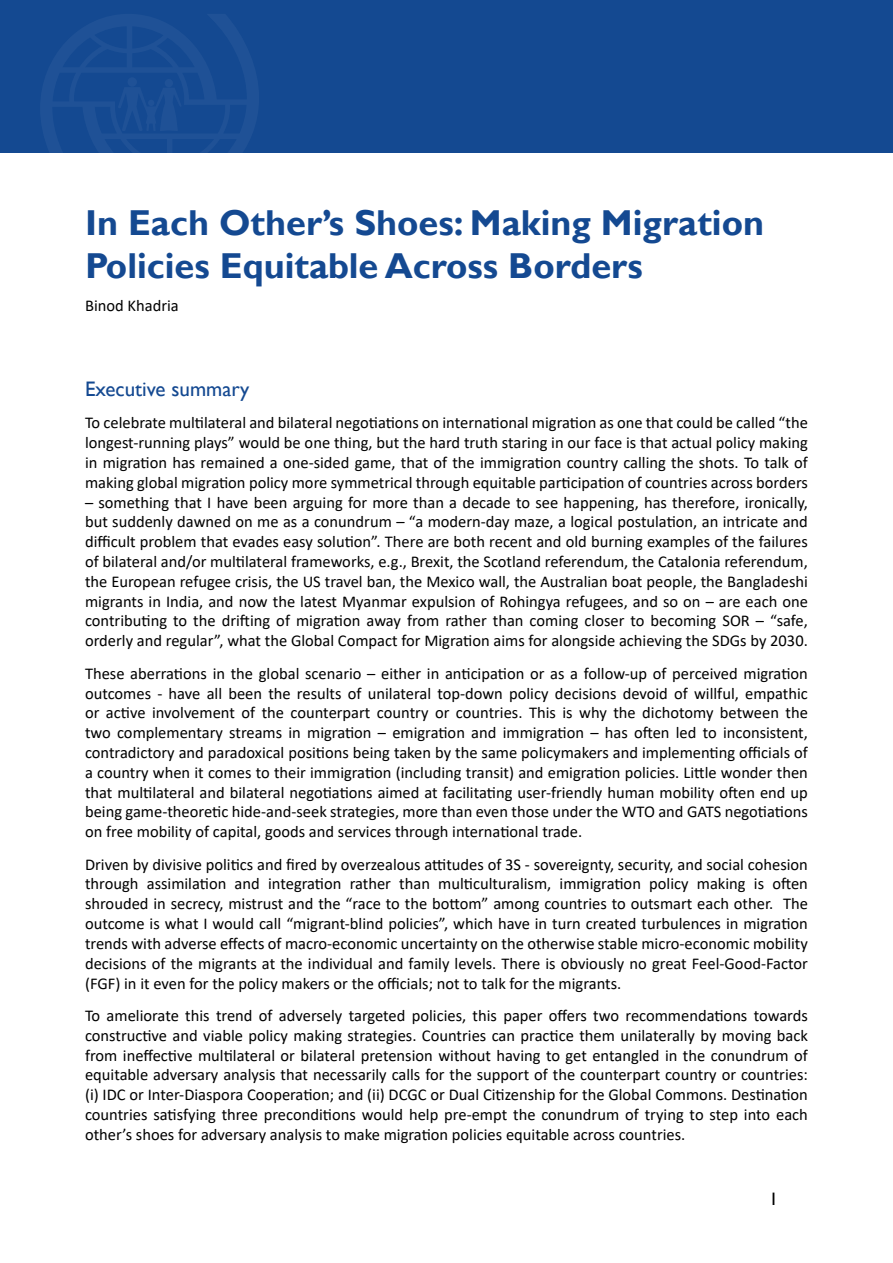
<style>
.page{position:relative;width:893px;height:1263px;background:#fff}
.page>*{position:absolute;margin:0;border:0;box-sizing:border-box;transform-origin:0 0}
.Main_Heading{font:700 36px/43.2px "Gill Sans";color:#144991}
.Heading_2_no_indent{font:21px "Gill Sans";color:#144991}
.Main_Heading-2{font:18px "Gill Sans";color:#000}
.Body{font:16.5px/19.8px "Calibri";color:#000;text-align:justify}
.Policymaker_name{font:16.5px "Calibri";color:#000}
</style>
<div class="page">
<div style="left:0;top:0;width:893px;height:152px;background:#144991"></div>
<svg style="left:40px;top:14px;width:219px;height:139px"></svg>
<p class="Main_Heading" style="left:85px;top:202px;width:681px">In Each Other’s Shoes: Making Migration<br>Policies Equitable Across Borders</p>
<p class="Policymaker_name" style="left:85px;top:294px;width:95px">Binod Khadria</p>
<p class="Heading_2_no_indent" style="left:85px;top:376px;width:166px">Executive summary</p>
<p class="Body" style="left:85px;top:412px;width:724px">To celebrate multilateral and bilateral negotiations on international migration as one that could be called “the longest-running plays” would be one thing, but the hard truth staring in our face is that actual policy making in migration has remained a one-sided game, that of the immigration country calling the shots. To talk of making global migration policy more symmetrical through equitable participation of countries across borders</p>
<p class="Body" style="left:85px;top:492px;width:724px">– something that I have been arguing for more than a decade to see happening, has therefore, ironically, but suddenly dawned on me as a conundrum – “a modern-day maze, a logical postulation, an intricate and difficult problem that evades easy solution”. There are both recent and old burning examples of the failures of bilateral and/or multilateral frameworks, e.g., Brexit, the Scotland referendum, the Catalonia referendum, the European refugee crisis, the US travel ban, the Mexico wall, the Australian boat people, the Bangladeshi migrants in India, and now the latest Myanmar expulsion of Rohingya refugees, and so on – are each one contributing to the drifting of migration away from rather than coming closer to becoming SOR – “safe, orderly and regular”, what the Global Compact for Migration aims for alongside achieving the SDGs by 2030.</p>
<p class="Body" style="left:85px;top:663px;width:724px">These aberrations in the global scenario – either in anticipation or as a follow-up of perceived migration outcomes - have all been the results of unilateral top-down policy decisions devoid of willful, empathic or active involvement of the counterpart country or countries. This is why the dichotomy between the two complementary streams in migration – emigration and immigration – has often led to inconsistent, contradictory and paradoxical positions being taken by the same policymakers and implementing officials of a country when it comes to their immigration (including transit) and emigration policies. Little wonder then that multilateral and bilateral negotiations aimed at facilitating user-friendly human mobility often end up being game-theoretic hide-and-seek strategies, more than even those under the WTO and GATS negotiations on free mobility of capital, goods and services through international trade.</p>
<p class="Body" style="left:85px;top:854px;width:724px">Driven by divisive politics and fired by overzealous attitudes of 3S - sovereignty, security, and social cohesion through assimilation and integration rather than multiculturalism, immigration policy making is often shrouded in secrecy, mistrust and the “race to the bottom” among countries to outsmart each other. The outcome is what I would call “migrant-blind policies”, which have in turn created turbulences in migration trends with adverse effects of macro-economic uncertainty on the otherwise stable micro-economic mobility decisions of the migrants at the individual and family levels. There is obviously no great Feel-Good-Factor (FGF) in it even for the policy makers or the officials; not to talk for the migrants.</p>
<p class="Body" style="left:85px;top:1005px;width:724px">To ameliorate this trend of adversely targeted policies, this paper offers two recommendations towards constructive and viable policy making strategies. Countries can practice them unilaterally by moving back from ineffective multilateral or bilateral pretension without having to get entangled in the conundrum of equitable adversary analysis that necessarily calls for the support of the counterpart country or countries: (i) IDC or Inter-Diaspora Cooperation; and (ii) DCGC or Dual Citizenship for the Global Commons. Destination countries satisfying three preconditions would help pre-empt the conundrum of trying to step into each other’s shoes for adversary analysis to make migration policies equitable across countries.</p>
<p class="Main_Heading-2" style="left:769px;top:1189px;width:10px">1</p>
</div>
